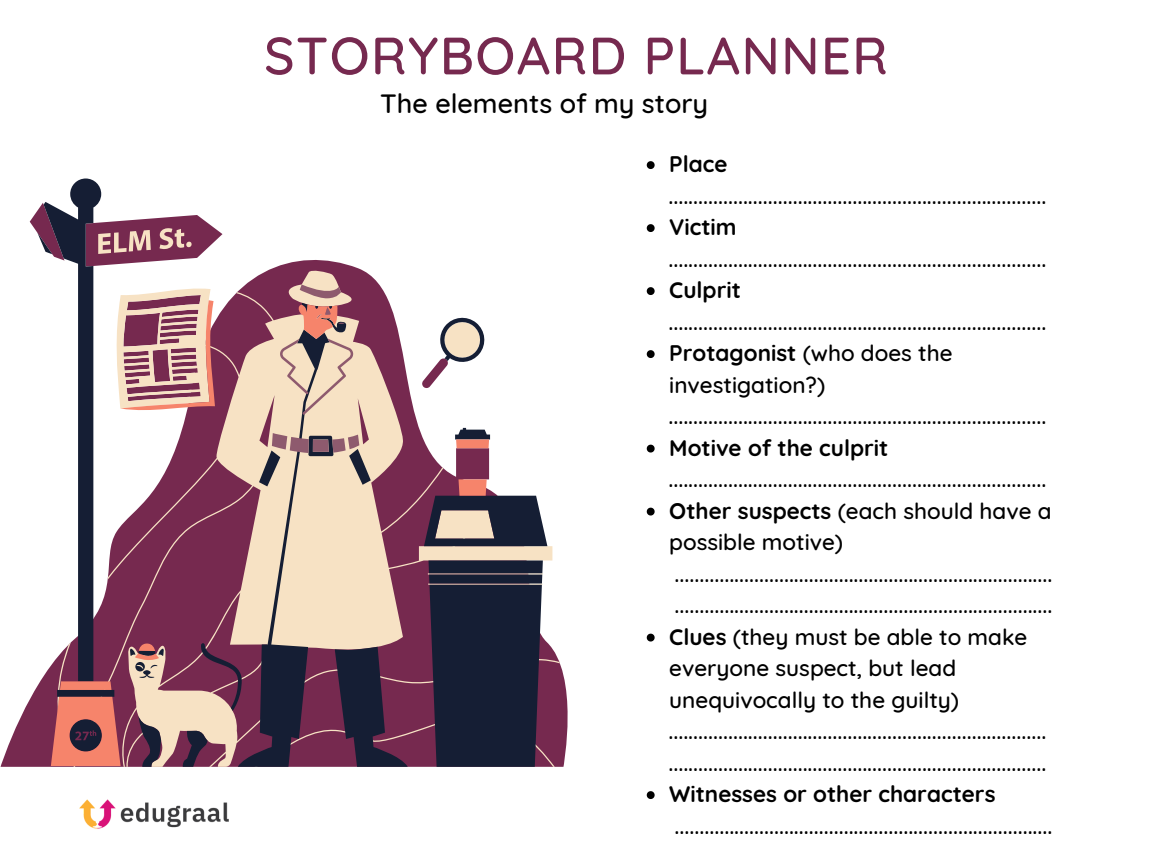
<style>
.page{position:relative;width:1152px;height:864px;background:#fff}
.page>*{position:absolute;margin:0;border:0;box-sizing:border-box;transform-origin:0 0}
.t1{font:500 52.5px "Quicksand";letter-spacing:.025em;color:#76294f}
.t2{font:500 27px "Quicksand";color:#000}
.t3{font:500 22.5px/31.5px "Quicksand";color:#000}
.t4{font:700 22.5px "Quicksand";color:#000}
.s1{font-weight:700}
</style>
<div class="page">
<svg style="left:647px;top:161px;width:8px;height:8px"></svg>
<svg style="left:647px;top:224px;width:8px;height:8px"></svg>
<svg style="left:647px;top:287px;width:8px;height:8px"></svg>
<svg style="left:647px;top:350px;width:8px;height:8px"></svg>
<svg style="left:647px;top:445px;width:8px;height:8px"></svg>
<svg style="left:647px;top:508px;width:8px;height:8px"></svg>
<svg style="left:647px;top:634px;width:8px;height:8px"></svg>
<svg style="left:647px;top:791px;width:8px;height:8px"></svg>
<svg style="left:547px;top:544px;width:13px;height:223px"></svg>
<svg style="left:37px;top:179px;width:510px;height:588px"></svg>
<svg style="left:272px;top:285px;width:87px;height:15px"></svg>
<svg style="left:51px;top:300px;width:438px;height:466px"></svg>
<img style="left:0;top:705px;width:308px;height:124px">
<p class="t1" style="left:264px;top:22px;width:625px">STORYBOARD PLANNER</p>
<p class="t2" style="left:380px;top:86px;width:330px">The elements of my story</p>
<p class="t4" style="left:669px;top:150px;width:60px">Place</p>
<p class="t3" style="left:668px;top:180px;width:379px">............................................................................</p>
<p class="t4" style="left:669px;top:213px;width:69px">Victim</p>
<p class="t3" style="left:668px;top:243px;width:379px">............................................................................</p>
<p class="t4" style="left:669px;top:276px;width:73px">Culprit</p>
<p class="t3" style="left:668px;top:306px;width:379px">............................................................................</p>
<p class="t3" style="left:669px;top:337px;width:285px"><span class="s1">Protagonist</span> (who does the investigation?)</p>
<p class="t3" style="left:668px;top:400px;width:379px">............................................................................</p>
<p class="t4" style="left:669px;top:433px;width:221px">Motive of the culprit</p>
<p class="t3" style="left:668px;top:463px;width:379px">............................................................................</p>
<p class="t3" style="left:669px;top:495px;width:384px"><span class="s1">Other suspects</span> (each should have a possible motive)</p>
<p class="t3" style="left:675px;top:558px;width:379px">............................................................................</p>
<p class="t3" style="left:675px;top:589px;width:379px">............................................................................</p>
<p class="t3" style="left:669px;top:621px;width:360px"><span class="s1">Clues</span> (they must be able to make everyone suspect, but lead unequivocally to the guilty)</p>
<p class="t3" style="left:668px;top:715px;width:379px">............................................................................</p>
<p class="t3" style="left:668px;top:747px;width:379px">............................................................................</p>
<p class="t4" style="left:669px;top:780px;width:328px">Witnesses or other characters</p>
<p class="t3" style="left:675px;top:810px;width:379px">............................................................................</p>
</div>
